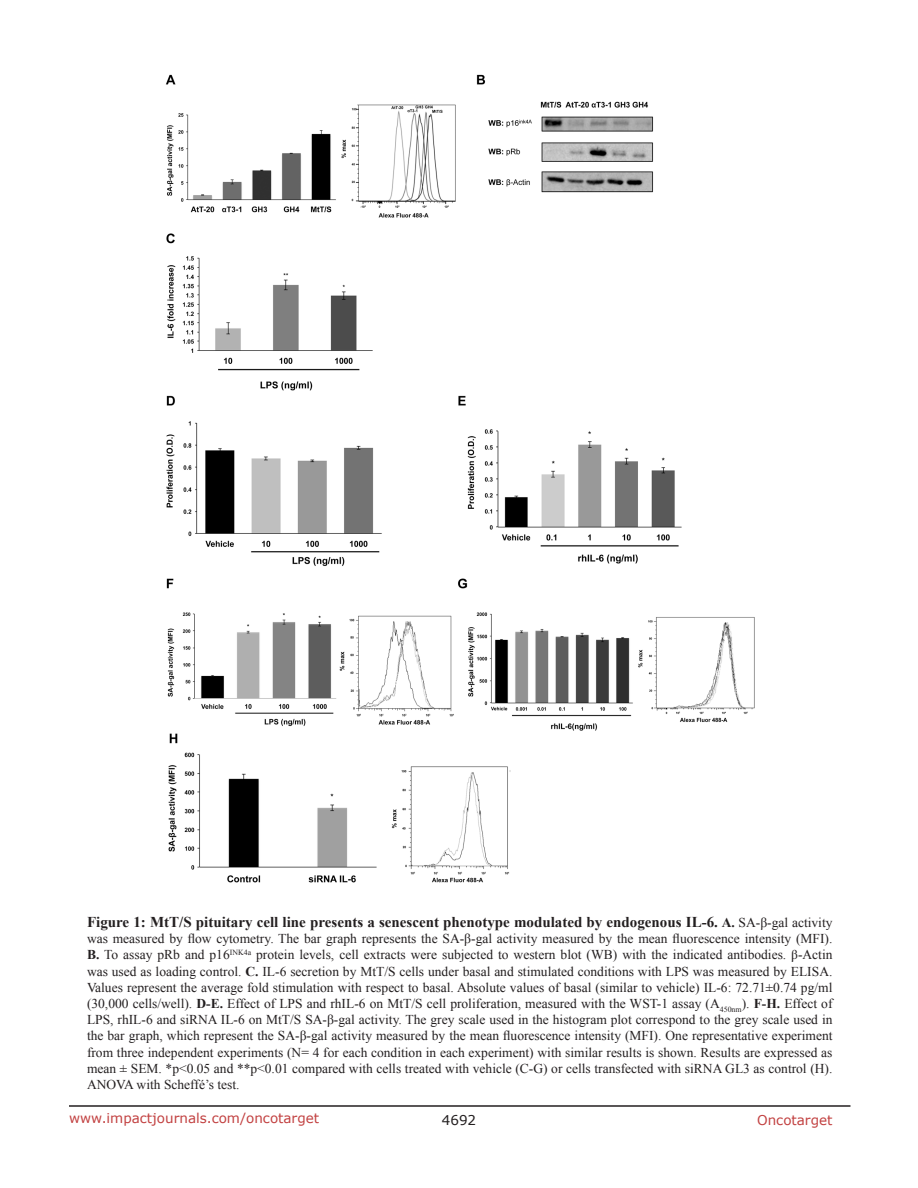
<style>
.page{position:relative;width:918px;height:1188px;background:#fff}
.page>*{position:absolute;margin:0;border:0;box-sizing:border-box;transform-origin:0 0}
.figuretext{font:700 15px "Times New Roman";color:#231f20}
.figuretext-2{font:13.5px/16.2px "Times New Roman";color:#231f20;text-align:justify}
.t1{font:13.5px "Verdana";color:#c24141}
.t2{font:13.5px "Verdana";color:#231f20}
.s1{font-size:13.5px}
.s2{font-weight:400;font-size:13.5px}
.s3{font-weight:700}
.s4{font-family:"STIX General"}
</style>
<div class="page">
<hr style="left:69px;top:1105px;width:781px;height:2px;background:#231f20">
<img style="left:166px;top:74px;width:589px;height:809px">
<p class="figuretext" style="left:87px;top:912px;width:747px">Figure 1: MtT/S pituitary cell line presents a senescent phenotype modulated by endogenous IL-6. <span class="s1">A.</span> <span class="s2">SA-β-gal activity</span></p>
<p class="figuretext-2" style="left:87px;top:930px;width:747px">was measured by flow cytometry. The bar graph represents the SA-β-gal activity measured by the mean fluorescence intensity (MFI).<br><span class="s3">B.</span> To assay pRb and p16<sup>INK4a</sup> protein levels, cell extracts were subjected to western blot (WB) with the indicated antibodies. <span class="s4">β</span>-Actin was used as loading control. <span class="s3">C.</span> IL-6 secretion by MtT/S cells under basal and stimulated conditions with LPS was measured by ELISA.<br>Values represent the average fold stimulation with respect to basal. Absolute values of basal (similar to vehicle) IL-6: 72.71±0.74 pg/ml (30,000 cells/well). <span class="s3">D-E.</span> Effect of LPS and rhIL-6 on MtT/S cell proliferation, measured with the WST-1 assay (A<sub>450nm</sub>). <span class="s3">F-H.</span> Effect of LPS, rhIL-6 and siRNA IL-6 on MtT/S SA-β-gal activity. The grey scale used in the histogram plot correspond to the grey scale used in the bar graph, which represent the SA-β-gal activity measured by the mean fluorescence intensity (MFI). One representative experiment from three independent experiments (N= 4 for each condition in each experiment) with similar results is shown. Results are expressed as mean ± SEM. *p&lt;0.05 and **p&lt;0.01 compared with cells treated with vehicle (C-G) or cells transfected with siRNA GL3 as control (H).<br>ANOVA with Scheffé’s test.</p>
<p class="t1" style="left:69px;top:1109px;width:252px">www.impactjournals.com/oncotarget</p>
<p class="t2" style="left:442px;top:1111px;width:36px">4692</p>
<p class="t1" style="left:757px;top:1111px;width:77px">Oncotarget</p>
</div>
